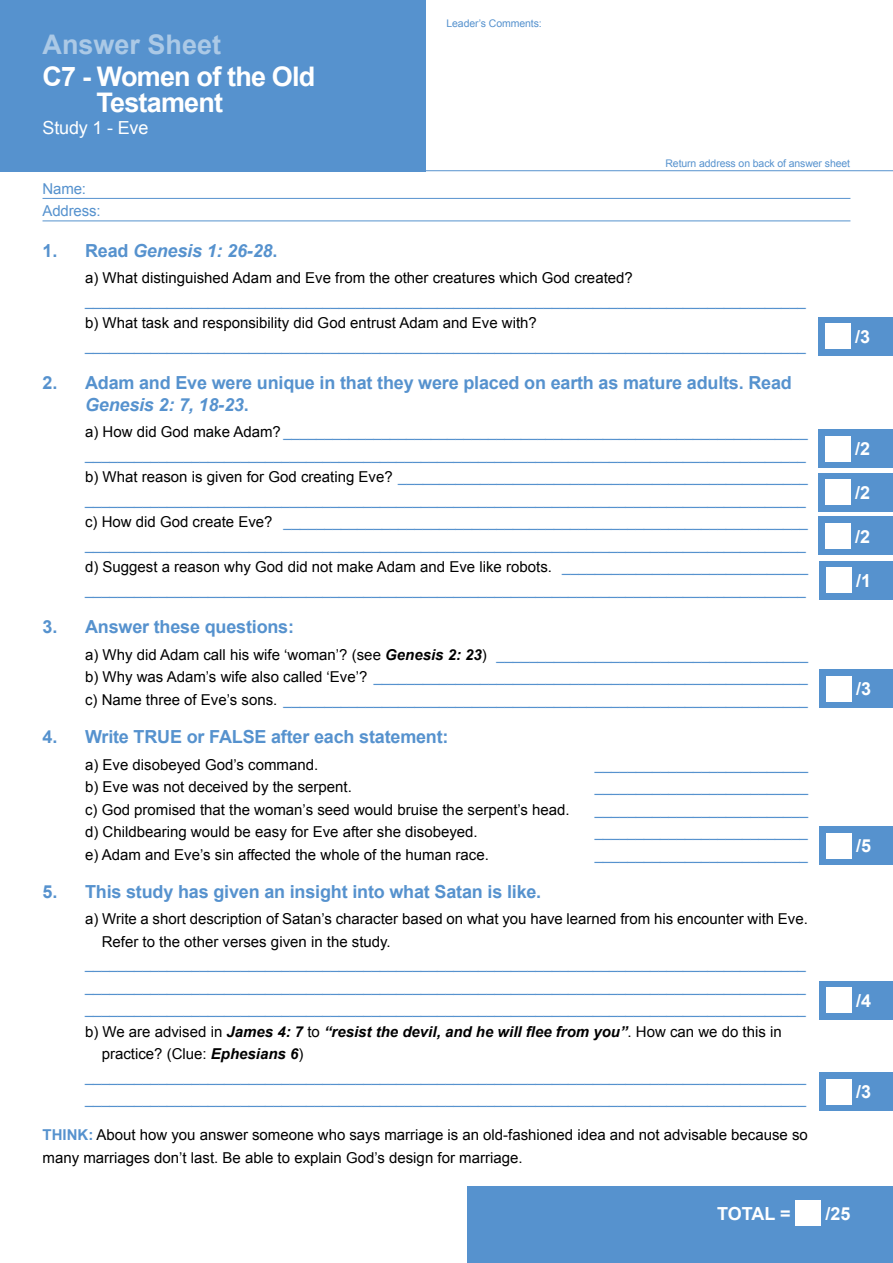
<style>
.page{position:relative;width:893px;height:1263px;background:#fff}
.page>*{position:absolute;margin:0;border:0;box-sizing:border-box;transform-origin:0 0}
.t1{font:700 27px/26.4px "Arial";letter-spacing:-.03em;color:#fff}
.t2{font:700 27px "Arial";color:#abc9e6}
.t3{font:700 18px/21.6px "Arial";letter-spacing:-.01em;color:#5692ce}
.t4{font:700 18px "Arial";color:#fff}
.t5{font:italic 700 18px "Arial";letter-spacing:-.01em;color:#5692ce}
.t6{font:18px "Arial";letter-spacing:-.01em;color:#fff}
.t7{font:15px/22.5px "Arial";color:#5692ce}
.t8{font:15px/22.5px "Arial";color:#000}
.t9{font:italic 700 15px "Arial";color:#000}
.t10{font:10.5px "Arial";letter-spacing:-.01em;color:#5692ce}
.s1{font-style:normal}
.s2{font-style:italic}
.s3{color:#000}
.s4{font-weight:700;font-style:italic;color:#000}
.s5{font-weight:400;font-style:normal}
.s6{font-weight:700;font-style:italic}
.s7{font-weight:700;color:#5692ce}
</style>
<div class="page">
<div style="left:0;top:0;width:425px;height:171px;background:#5692ce"></div>
<div style="left:468px;top:1186px;width:425px;height:77px;background:#5692ce"></div>
<div style="left:796px;top:1200px;width:25px;height:26px;background:#fff"></div>
<div style="left:819px;top:317px;width:74px;height:39px;background:#5692ce"></div>
<div style="left:825px;top:324px;width:26px;height:25px;background:#fff"></div>
<hr style="left:43px;top:198px;width:807px;height:1px;background:#5692ce">
<hr style="left:43px;top:221px;width:807px;height:1px;background:#5692ce">
<hr style="left:425px;top:170px;width:468px;height:1px;background:#5692ce">
<div style="left:819px;top:429px;width:74px;height:39px;background:#5692ce"></div>
<div style="left:825px;top:436px;width:26px;height:26px;background:#fff"></div>
<div style="left:820px;top:561px;width:73px;height:39px;background:#5692ce"></div>
<div style="left:826px;top:567px;width:26px;height:26px;background:#fff"></div>
<div style="left:820px;top:826px;width:73px;height:39px;background:#5692ce"></div>
<div style="left:826px;top:833px;width:26px;height:25px;background:#fff"></div>
<div style="left:820px;top:981px;width:73px;height:38px;background:#5692ce"></div>
<div style="left:826px;top:987px;width:26px;height:26px;background:#fff"></div>
<div style="left:820px;top:670px;width:73px;height:38px;background:#5692ce"></div>
<div style="left:826px;top:676px;width:26px;height:26px;background:#fff"></div>
<div style="left:820px;top:1072px;width:73px;height:39px;background:#5692ce"></div>
<div style="left:826px;top:1079px;width:26px;height:25px;background:#fff"></div>
<div style="left:819px;top:517px;width:74px;height:38px;background:#5692ce"></div>
<div style="left:825px;top:523px;width:26px;height:26px;background:#fff"></div>
<div style="left:819px;top:473px;width:74px;height:39px;background:#5692ce"></div>
<div style="left:825px;top:480px;width:26px;height:25px;background:#fff"></div>
<h1 class="t2" style="left:43px;top:26px;width:180px">Answer Sheet</h1>
<h1 class="t1" style="left:97px;top:64px;width:220px;text-indent:-54px">C7 - Women of the Old<br>Testament</h1>
<p class="t6" style="left:43px;top:116px;width:107px">Study 1 - Eve</p>
<p class="t7" style="left:43px;top:177px;width:60px">Name:<br>Address:</p>
<p class="t10" style="left:446px;top:17px;width:97px">Leader’s Comments:</p>
<p class="t10" style="left:665px;top:156px;width:186px">Return address on back of answer sheet</p>
<p class="t5" style="left:43px;top:239px;width:236px"><span class="s1">1. Read</span> Genesis 1: 26-28<span class="s1">.</span></p>
<p class="t8" style="left:85px;top:267px;width:549px">a) What distinguished Adam and Eve from the other creatures which God created?</p>
<p class="t7" style="left:85px;top:289px;width:722px">________________________________________________________________________________________</p>
<p class="t8" style="left:85px;top:312px;width:453px">b) What task and responsibility did God entrust Adam and Eve with?</p>
<p class="t7" style="left:85px;top:334px;width:722px">________________________________________________________________________________________</p>
<p class="t3" style="left:85px;top:372px;width:708px;text-indent:-43px">2. Adam and Eve were unique in that they were placed on earth as mature adults. Read<br><span class="s2">Genesis 2: 7, 18-23</span>.</p>
<p class="t7" style="left:85px;top:421px;width:724px"><span class="s3">a) How did God make Adam?</span> ________________________________________________________________ ________________________________________________________________________________________ <span class="s3">b) What reason is given for God creating Eve?</span> __________________________________________________ ________________________________________________________________________________________ <span class="s3">c) How did God create Eve?</span> ________________________________________________________________ ________________________________________________________________________________________ <span class="s3">d) Suggest a reason why God did not make Adam and Eve like robots.</span> ______________________________ ________________________________________________________________________________________</p>
<p class="t3" style="left:43px;top:616px;width:253px">3. Answer these questions:</p>
<p class="t7" style="left:85px;top:643px;width:724px;text-align:justify"><span class="s3">a) Why did Adam call his wife ‘woman’? (see</span> <span class="s4">Genesis 2: 23</span><span class="s3">)</span> ______________________________________ <span class="s3">b) Why was Adam’s wife also called ‘Eve’?</span> _____________________________________________________ <span class="s3">c) Name three of Eve’s sons.</span> ________________________________________________________________</p>
<p class="t3" style="left:43px;top:726px;width:408px">4. Write TRUE or FALSE after each statement:</p>
<p class="t8" style="left:85px;top:753px;width:235px">a) Eve disobeyed God’s command.</p>
<p class="t7" style="left:595px;top:753px;width:215px">__________________________</p>
<p class="t8" style="left:85px;top:776px;width:268px">b) Eve was not deceived by the serpent.</p>
<p class="t7" style="left:595px;top:776px;width:215px">__________________________</p>
<p class="t8" style="left:85px;top:798px;width:486px">c) God promised that the woman’s seed would bruise the serpent’s head.</p>
<p class="t7" style="left:595px;top:798px;width:215px">__________________________</p>
<p class="t8" style="left:85px;top:821px;width:394px">d) Childbearing would be easy for Eve after she disobeyed.</p>
<p class="t7" style="left:595px;top:821px;width:215px">__________________________</p>
<p class="t8" style="left:85px;top:843px;width:405px">e) Adam and Eve’s sin affected the whole of the human race.</p>
<p class="t7" style="left:595px;top:843px;width:215px">__________________________</p>
<p class="t3" style="left:43px;top:881px;width:500px">5. This study has given an insight into what Satan is like.</p>
<p class="t8" style="left:102px;top:908px;width:708px;text-indent:-17px">a) Write a short description of Satan’s character based on what you have learned from his encounter with Eve.<br>Refer to the other verses given in the study.</p>
<p class="t7" style="left:85px;top:953px;width:722px">________________________________________________________________________________________</p>
<p class="t7" style="left:85px;top:975px;width:722px">________________________________________________________________________________________</p>
<p class="t7" style="left:85px;top:998px;width:722px">________________________________________________________________________________________</p>
<p class="t9" style="left:85px;top:1022px;width:698px"><span class="s5">b) We are advised in</span> James 4: 7 <span class="s5">to</span> “resist the devil, and he will flee from you”<span class="s5">. How can we do this in</span></p>
<p class="t8" style="left:102px;top:1043px;width:203px">practice? (Clue: <span class="s6">Ephesians 6</span>)</p>
<p class="t7" style="left:85px;top:1065px;width:722px">________________________________________________________________________________________</p>
<p class="t7" style="left:85px;top:1088px;width:722px">________________________________________________________________________________________</p>
<p class="t8" style="left:43px;top:1124px;width:767px"><span class="s7">THINK:</span> About how you answer someone who says marriage is an old-fashioned idea and not advisable because so many marriages don’t last. Be able to explain God’s design for marriage.</p>
<p class="t4" style="left:855px;top:325px;width:17px">/3</p>
<p class="t4" style="left:855px;top:437px;width:17px">/2</p>
<p class="t4" style="left:855px;top:481px;width:17px">/2</p>
<p class="t4" style="left:855px;top:524px;width:17px">/2</p>
<p class="t4" style="left:856px;top:569px;width:17px">/1</p>
<p class="t4" style="left:856px;top:677px;width:17px">/3</p>
<p class="t4" style="left:856px;top:834px;width:17px">/5</p>
<p class="t4" style="left:856px;top:988px;width:17px">/4</p>
<p class="t4" style="left:856px;top:1080px;width:17px">/3</p>
<p class="t4" style="left:717px;top:1202px;width:75px">TOTAL =</p>
<p class="t4" style="left:825px;top:1202px;width:27px">/25</p>
</div>
